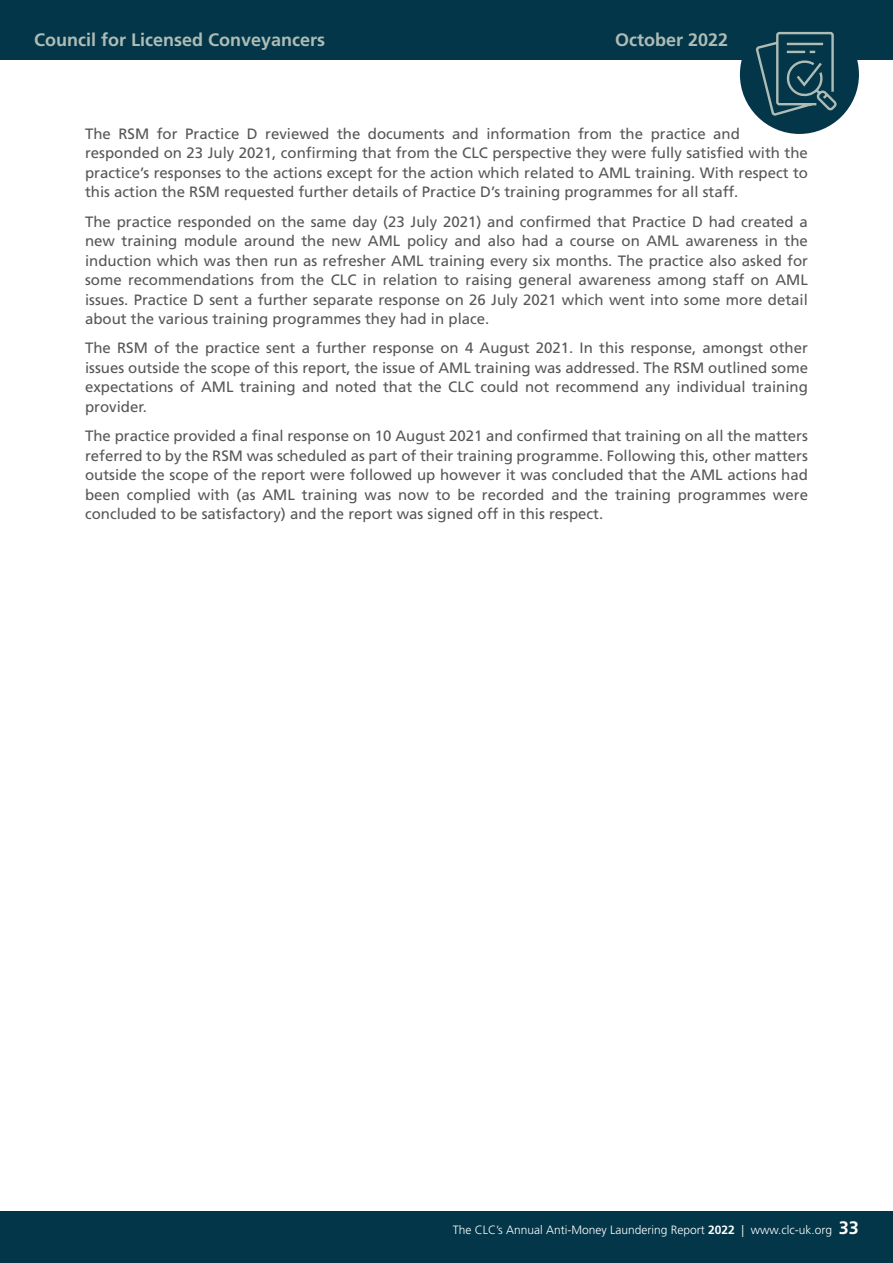
<style>
.page{position:relative;width:893px;height:1263px;background:#fff}
.page>*{position:absolute;margin:0;border:0;box-sizing:border-box;transform-origin:0 0}
.t1{font:700 18px "Frutiger LT Std";color:#aebcb6}
.t2{font:15px/19.5px "Frutiger LT Std";color:#575756;text-align:justify}
.t3{font:300 12px "Frutiger LT Std";color:#fff}
.s1{font-family:"Frutiger";font-weight:700}
.s2{font-family:"Frutiger";font-weight:700;font-size:18px}
</style>
<div class="page">
<div style="left:0;top:1212px;width:893px;height:51px;background:#033648"></div>
<div style="left:0;top:0;width:893px;height:60px;background:#033648"></div>
<div style="left:740px;top:15px;width:119px;height:119px;background:#033648;border-radius:50%"></div>
<svg style="left:755px;top:31px;width:82px;height:86px"></svg>
<p class="t1" style="left:34px;top:29px;width:293px">Council for Licensed Conveyancers</p>
<p class="t1" style="left:615px;top:29px;width:115px">October 2022</p>
<p class="t2" style="left:85px;top:124px;width:724px;text-align:left">The RSM for Practice D reviewed the documents and information from the practice and responded on 23 July 2021, confirming that from the CLC perspective they were fully satisfied with the practice’s responses to the actions except for the action which related to AML training. With respect to this action the RSM requested further details of Practice D’s training programmes for all staff.</p>
<p class="t2" style="left:85px;top:212px;width:724px">The practice responded on the same day (23 July 2021) and confirmed that Practice D had created a new training module around the new AML policy and also had a course on AML awareness in the induction which was then run as refresher AML training every six months. The practice also asked for some recommendations from the CLC in relation to raising general awareness among staff on AML issues. Practice D sent a further separate response on 26 July 2021 which went into some more detail about the various training programmes they had in place.</p>
<p class="t2" style="left:85px;top:338px;width:724px">The RSM of the practice sent a further response on 4 August 2021. In this response, amongst other issues outside the scope of this report, the issue of AML training was addressed. The RSM outlined some expectations of AML training and noted that the CLC could not recommend any individual training provider.</p>
<p class="t2" style="left:85px;top:426px;width:724px">The practice provided a final response on 10 August 2021 and confirmed that training on all the matters referred to by the RSM was scheduled as part of their training programme. Following this, other matters outside the scope of the report were followed up however it was concluded that the AML actions had been complied with (as AML training was now to be recorded and the training programmes were concluded to be satisfactory) and the report was signed off in this respect.</p>
<p class="t3" style="left:453px;top:1223px;width:408px">The CLC’s Annual Anti-Money Laundering Report <span class="s1">2022</span> | www.clc-uk.org <span class="s2">33</span></p>
</div>
